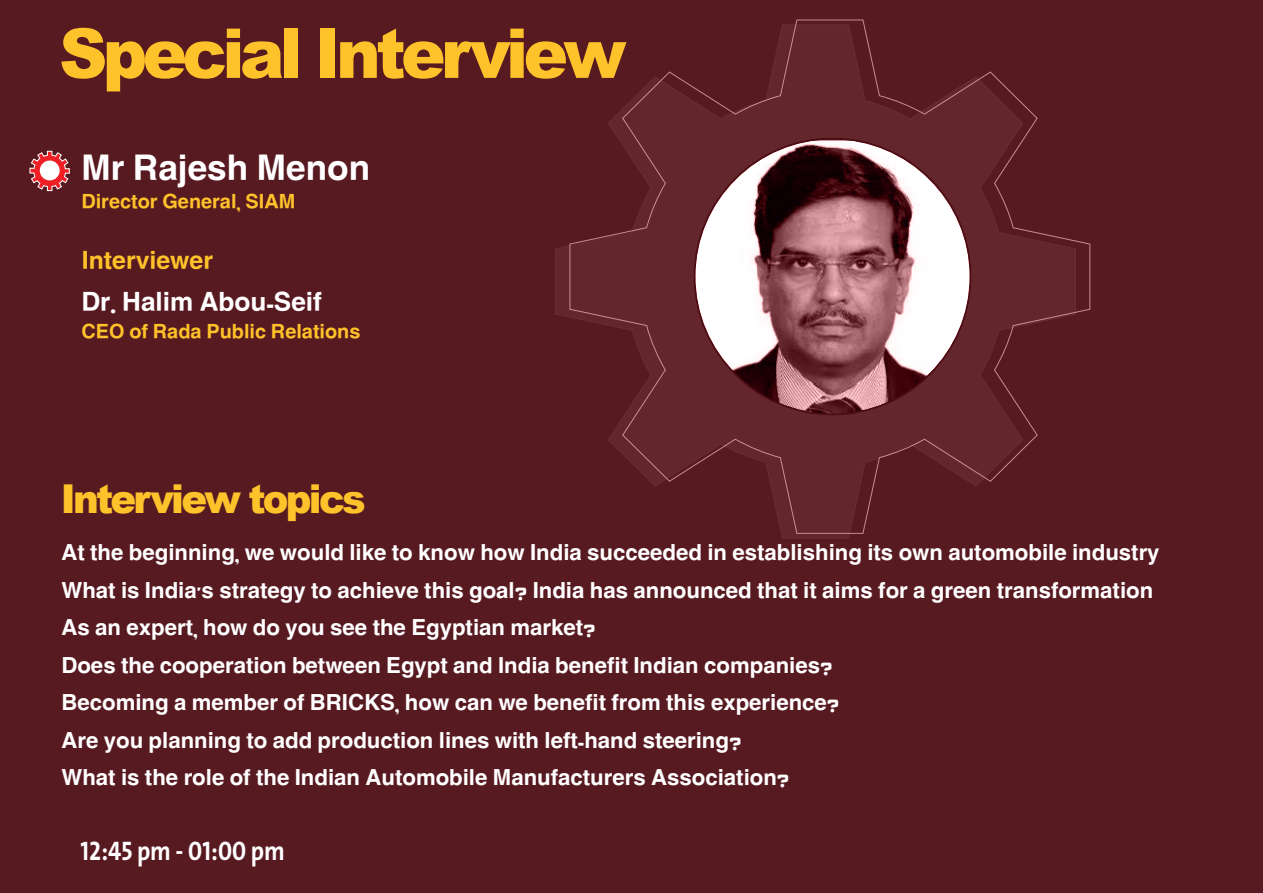
<style>
.page{position:relative;width:1263px;height:893px;background:#581a21}
.page>*{position:absolute;margin:0;border:0;box-sizing:border-box;transform-origin:0 0}
.t1{font:68.85px "Arial MT Black";letter-spacing:-.07em;color:#fec22a}
.t2{font:40.5px "Hacen Extender X4 Deeper";color:#fff}
.t3{font:39.9px "Arial MT Black";letter-spacing:-.07em;color:#fec22a}
.t4{font:30px "Hacen Extender X4 Deeper";color:#fff}
.t5{font:28.5px "Hacen Extender X4 Deeper";color:#fec22a}
.t6{font:700 27px "Bahij The Sans Arabic";color:#fff;scale:.89 1}
.t7{font:25.5px "Hacen Extender X4 Deeper";color:#fff}
.t8{font:22.8px "Hacen Extender X4 Deeper";color:#fec22a}
</style>
<div class="page">
<svg style="left:30px;top:151px;width:40px;height:40px"></svg>
<div style="left:40px;top:161px;width:20px;height:19px;background:#fff;border-radius:50%"></div>
<svg style="left:555px;top:246px;width:295px;height:293px"></svg>
<svg style="left:569px;top:19px;width:521px;height:515px"></svg>
<img style="left:695px;top:140px;width:275px;height:274px">
<p class="t1" style="left:59px;top:10px;width:569px">Special Interview</p>
<p class="t2" style="left:81px;top:145px;width:290px">Mr Rajesh Menon</p>
<p class="t8" style="left:81px;top:189px;width:215px">Director General, SIAM</p>
<p class="t5" style="left:82px;top:245px;width:133px">Interviewer</p>
<p class="t4" style="left:81px;top:285px;width:242px">Dr. Halim Abou-Seif</p>
<p class="t8" style="left:81px;top:319px;width:281px">CEO of Rada Public Relations</p>
<p class="t3" style="left:61px;top:474px;width:307px">Interview topics</p>
<p class="t7" style="left:61px;top:539px;width:1100px">At the beginning, we would like to know how India succeeded in establishing its own automobile industry</p>
<p class="t7" style="left:61px;top:576px;width:1093px">What is India's strategy to achieve this goal? India has announced that it aims for a green transformation</p>
<p class="t7" style="left:61px;top:614px;width:536px">As an expert, how do you see the Egyptian market?</p>
<p class="t7" style="left:61px;top:651px;width:773px">Does the cooperation between Egypt and India benefit Indian companies?</p>
<p class="t7" style="left:61px;top:689px;width:780px">Becoming a member of BRICKS, how can we benefit from this experience?</p>
<p class="t7" style="left:61px;top:726px;width:682px">Are you planning to add production lines with left-hand steering?</p>
<p class="t7" style="left:61px;top:764px;width:729px">What is the role of the Indian Automobile Manufacturers Association?</p>
<p class="t6" style="left:81px;top:835px;width:231px">12:45 pm - 01:00 pm</p>
</div>
